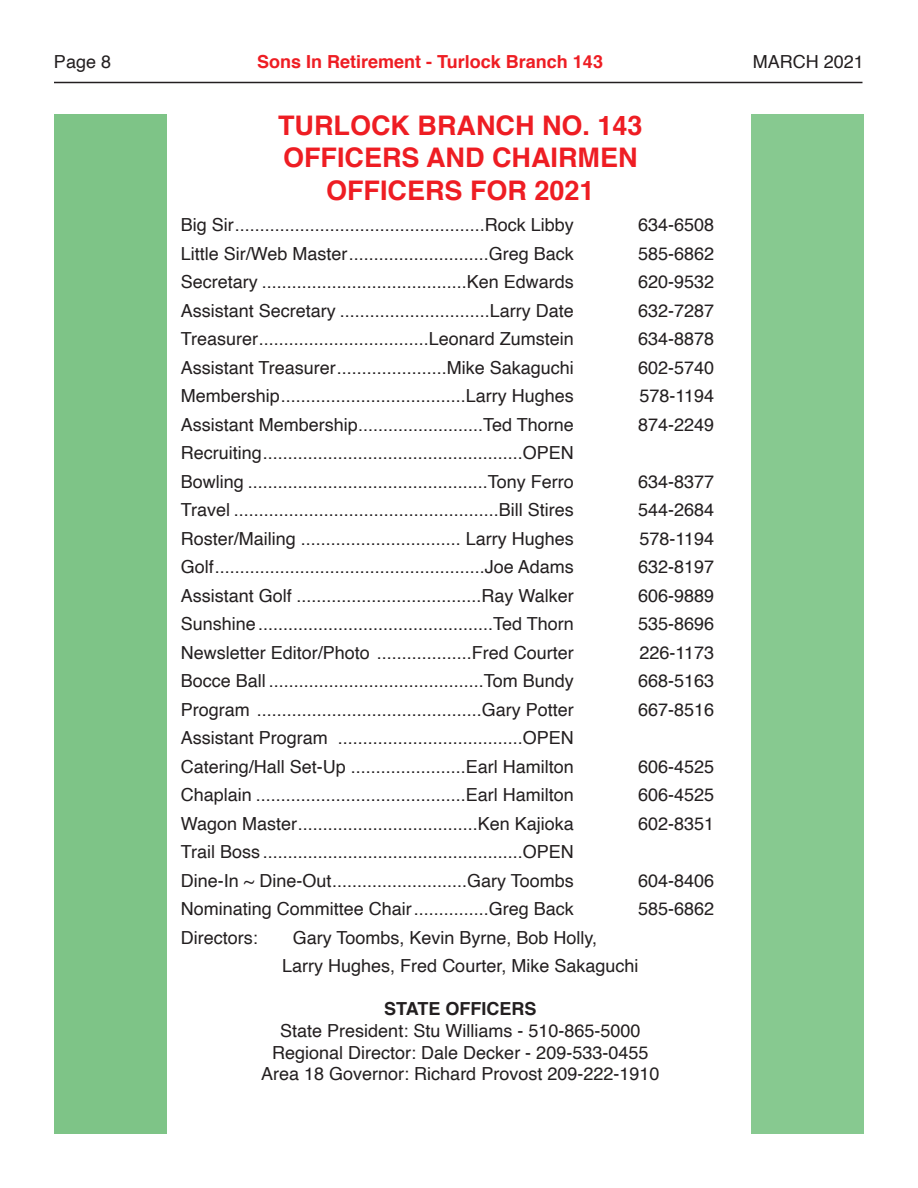
<style>
.page{position:relative;width:918px;height:1188px;background:#fff}
.page>*{position:absolute;margin:0;border:0;box-sizing:border-box;transform-origin:0 0}
.t1{font:700 27px/32.4px "Helvetica";color:#ee1d23;text-align:center}
.t2{font:18px/28.5px "Helvetica";color:#231f20}
.t3{font:700 18px "Helvetica";color:#ee1d23}
.t4{font:700 18px "Helvetica";color:#231f20}
</style>
<div class="page">
<div style="left:54px;top:115px;width:112px;height:1019px;background:#7ec487"></div>
<div style="left:752px;top:115px;width:112px;height:1019px;background:#87c990"></div>
<hr style="left:54px;top:82px;width:808px;height:1px;background:#231f20">
<p class="t2" style="left:54px;top:48px;width:59px">Page 8</p>
<p class="t3" style="left:257px;top:54px;width:347px">Sons In Retirement - Turlock Branch 143</p>
<p class="t2" style="left:753px;top:48px;width:113px">MARCH 2021</p>
<h1 class="t1" style="left:278px;top:112px;width:366px">TURLOCK BRANCH NO. 143<br>OFFICERS AND CHAIRMEN<br>OFFICERS FOR 2021</h1>
<p class="t2" style="left:181px;top:212px;width:395px">Big Sir..................................................Rock Libby</p>
<p class="t2" style="left:638px;top:212px;width:78px">634-6508</p>
<p class="t2" style="left:181px;top:241px;width:395px">Little Sir/Web Master............................Greg Back</p>
<p class="t2" style="left:638px;top:241px;width:78px">585-6862</p>
<p class="t2" style="left:181px;top:269px;width:395px">Secretary .........................................Ken Edwards</p>
<p class="t2" style="left:638px;top:269px;width:78px">620-9532</p>
<p class="t2" style="left:181px;top:298px;width:395px">Assistant Secretary ..............................Larry Date</p>
<p class="t2" style="left:638px;top:298px;width:78px">632-7287</p>
<p class="t2" style="left:181px;top:326px;width:395px">Treasurer..................................Leonard Zumstein</p>
<p class="t2" style="left:638px;top:326px;width:78px">634-8878</p>
<p class="t2" style="left:181px;top:355px;width:395px">Assistant Treasurer......................Mike Sakaguchi</p>
<p class="t2" style="left:638px;top:355px;width:78px">602-5740</p>
<p class="t2" style="left:181px;top:383px;width:395px">Membership.....................................Larry Hughes</p>
<p class="t2" style="left:639px;top:383px;width:76px">578-1194</p>
<p class="t2" style="left:181px;top:412px;width:395px">Assistant Membership.........................Ted Thorne</p>
<p class="t2" style="left:638px;top:412px;width:78px">874-2249</p>
<p class="t2" style="left:181px;top:440px;width:395px">Recruiting....................................................OPEN<br>Bowling ................................................Tony Ferro</p>
<p class="t2" style="left:638px;top:469px;width:78px">634-8377</p>
<p class="t2" style="left:181px;top:497px;width:395px">Travel .....................................................Bill Stires</p>
<p class="t2" style="left:638px;top:497px;width:78px">544-2684</p>
<p class="t2" style="left:181px;top:526px;width:395px">Roster/Mailing ................................ Larry Hughes</p>
<p class="t2" style="left:639px;top:526px;width:76px">578-1194</p>
<p class="t2" style="left:181px;top:554px;width:395px">Golf......................................................Joe Adams</p>
<p class="t2" style="left:638px;top:554px;width:78px">632-8197</p>
<p class="t2" style="left:181px;top:583px;width:395px">Assistant Golf .....................................Ray Walker</p>
<p class="t2" style="left:638px;top:583px;width:78px">606-9889</p>
<p class="t2" style="left:181px;top:611px;width:395px">Sunshine...............................................Ted Thorn</p>
<p class="t2" style="left:638px;top:611px;width:78px">535-8696</p>
<p class="t2" style="left:181px;top:640px;width:395px">Newsletter Editor/Photo ...................Fred Courter</p>
<p class="t2" style="left:639px;top:640px;width:76px">226-1173</p>
<p class="t2" style="left:181px;top:668px;width:395px">Bocce Ball ...........................................Tom Bundy</p>
<p class="t2" style="left:638px;top:668px;width:78px">668-5163</p>
<p class="t2" style="left:181px;top:697px;width:395px">Program .............................................Gary Potter</p>
<p class="t2" style="left:638px;top:697px;width:78px">667-8516</p>
<p class="t2" style="left:181px;top:725px;width:395px">Assistant Program .....................................OPEN<br>Catering/Hall Set-Up .......................Earl Hamilton</p>
<p class="t2" style="left:638px;top:754px;width:78px">606-4525</p>
<p class="t2" style="left:181px;top:782px;width:395px">Chaplain ..........................................Earl Hamilton</p>
<p class="t2" style="left:638px;top:782px;width:78px">606-4525</p>
<p class="t2" style="left:181px;top:811px;width:395px">Wagon Master....................................Ken Kajioka</p>
<p class="t2" style="left:638px;top:811px;width:78px">602-8351</p>
<p class="t2" style="left:181px;top:839px;width:395px">Trail Boss ....................................................OPEN<br>Dine-In ~ Dine-Out...........................Gary Toombs</p>
<p class="t2" style="left:638px;top:868px;width:78px">604-8406</p>
<p class="t2" style="left:181px;top:896px;width:395px">Nominating Committee Chair...............Greg Back</p>
<p class="t2" style="left:638px;top:896px;width:78px">585-6862</p>
<p class="t2" style="left:181px;top:925px;width:79px">Directors:</p>
<p class="t2" style="left:282px;top:925px;width:358px;text-indent:11px">Gary Toombs, Kevin Byrne, Bob Holly,<br>Larry Hughes, Fred Courter, Mike Sakaguchi</p>
<p class="t4" style="left:384px;top:1002px;width:154px">STATE OFFICERS</p>
<p class="t2" style="left:261px;top:1021px;width:400px;line-height:21.6px;text-align:center">State President: Stu Williams - 510-865-5000<br>Regional Director: Dale Decker - 209-533-0455<br>Area 18 Governor: Richard Provost 209-222-1910</p>
</div>
